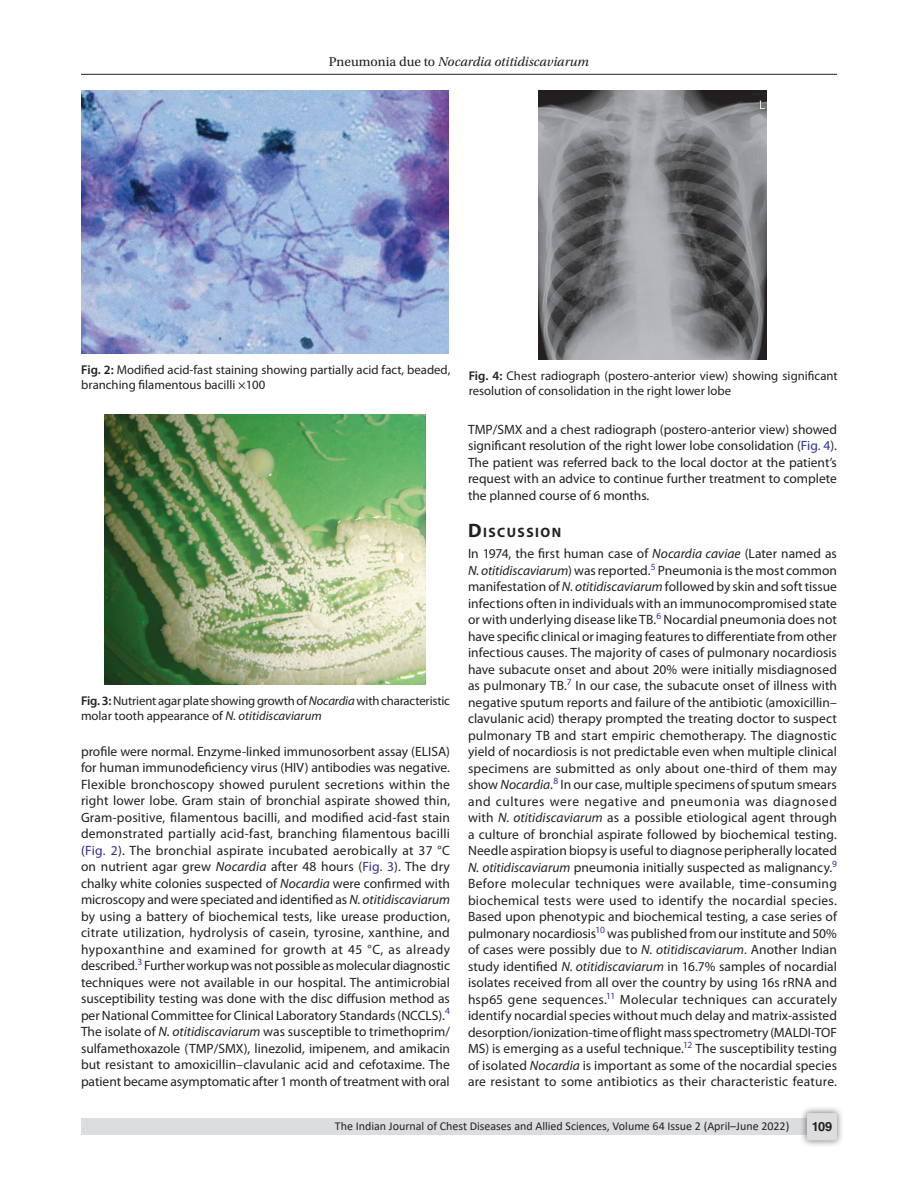
<style>
.page{position:relative;width:918px;height:1188px;background:#fff}
.page>*{position:absolute;margin:0;border:0;box-sizing:border-box;transform-origin:0 0}
.Head-1{font:700 13.65px "Myriad Pro";letter-spacing:.105em;color:#231f20}
.Para-NoIndent{font:13.5px/16.5px "Myriad Pro";color:#231f20;text-align:justify}
.t1{font:italic 13.5px "Utopia Std";color:#231f20}
.FigCaption{font:12.75px/15.3px "Myriad Pro";color:#231f20}
.t2{font:700 12.75px "Helvetica LT Std";color:#231f20}
.t3{font:12px "Calibri";color:#231f20}
.s1{font-style:normal}
.s2{font-weight:600}
.s3{font-style:italic}
.s4{color:#2e3092}
.s5{font-size:19.5px}
</style>
<div class="page">
<hr style="left:81px;top:74px;width:756px;height:1px;background:#231f20">
<div style="left:81px;top:1119px;width:756px;height:16px;background:#dcdddf"></div>
<div style="left:800px;top:1106px;width:44px;height:41px;background:#231f20;opacity:.61"></div>
<div style="left:807px;top:1113px;width:30px;height:27px;background:#dcdddf;border-radius:2px"></div>
<img style="left:81px;top:90px;width:368px;height:264px">
<img style="left:539px;top:90px;width:227px;height:270px">
<img style="left:104px;top:415px;width:321px;height:270px">
<p class="t1" style="left:329px;top:55px;width:262px"><span class="s1">Pneumonia due to</span> Nocardia otitidiscaviarum</p>
<p class="FigCaption" style="left:81px;top:362px;width:371px"><span class="s2">Fig. 2:</span> Modified acid-fast staining showing partially acid fact, beaded, branching filamentous bacilli ×100</p>
<p class="FigCaption" style="left:469px;top:368px;width:371px"><span class="s2">Fig. 4:</span> Chest radiograph (postero-anterior view) showing significant resolution of consolidation in the right lower lobe</p>
<p class="FigCaption" style="left:81px;top:693px;width:371px"><span class="s2">Fig. 3:</span> Nutrient agar plate showing growth of <span class="s3">Nocardia</span> with characteristic molar tooth appearance of <span class="s3">N. otitidiscaviarum</span></p>
<p class="Para-NoIndent" style="left:81px;top:743px;width:371px">profile were normal. Enzyme-linked immunosorbent assay (ELISA) for human immunodeficiency virus (HIV) antibodies was negative.<br>Flexible bronchoscopy showed purulent secretions within the right lower lobe. Gram stain of bronchial aspirate showed thin, Gram-positive, filamentous bacilli, and modified acid-fast stain demonstrated partially acid-fast, branching filamentous bacilli (<span class="s4">Fig. 2</span>). The bronchial aspirate incubated aerobically at 37 °C on nutrient agar grew <span class="s3">Nocardia</span> after 48 hours (<span class="s4">Fig. 3</span>). The dry chalky white colonies suspected of <span class="s3">Nocardia</span> were confirmed with microscopy and were speciated and identified as <span class="s3">N. otitidiscaviarum </span>by using a battery of biochemical tests, like urease production, citrate utilization, hydrolysis of casein, tyrosine, xanthine, and hypoxanthine and examined for growth at 45 °C, as already described.<sup>3</sup> Further workup was not possible as molecular diagnostic techniques were not available in our hospital. The antimicrobial susceptibility testing was done with the disc diffusion method as per National Committee for Clinical Laboratory Standards (NCCLS).<sup>4<br></sup>The isolate of <span class="s3">N. otitidiscaviarum</span> was susceptible to trimethoprim/ sulfamethoxazole (TMP/SMX), linezolid, imipenem, and amikacin but resistant to amoxicillin–clavulanic acid and cefotaxime. The patient became asymptomatic after 1 month of treatment with oral</p>
<p class="Para-NoIndent" style="left:468px;top:421px;width:371px">TMP/SMX and a chest radiograph (postero-anterior view) showed significant resolution of the right lower lobe consolidation (<span class="s4">Fig. 4</span>).<br>The patient was referred back to the local doctor at the patient’s request with an advice to continue further treatment to complete the planned course of 6 months.</p>
<p class="Head-1" style="left:468px;top:524px;width:95px"><span class="s5">D</span>ISCUSSION</p>
<p class="Para-NoIndent" style="left:468px;top:545px;width:371px">In 1974, the first human case of <span class="s3">Nocardia caviae</span> (Later named as <span class="s3">N. otitidiscaviarum</span>) was reported.<sup>5</sup> Pneumonia is the most common manifestation of <span class="s3">N. otitidiscaviarum</span> followed by skin and soft tissue infections often in individuals with an immunocompromised state or with underlying disease like TB.<sup>6</sup> Nocardial pneumonia does not have specific clinical or imaging features to differentiate from other infectious causes. The majority of cases of pulmonary nocardiosis have subacute onset and about 20% were initially misdiagnosed as pulmonary TB.<sup>7</sup> In our case, the subacute onset of illness with negative sputum reports and failure of the antibiotic (amoxicillin– clavulanic acid) therapy prompted the treating doctor to suspect pulmonary TB and start empiric chemotherapy. The diagnostic yield of nocardiosis is not predictable even when multiple clinical specimens are submitted as only about one-third of them may show <span class="s3">Nocardia</span>.<sup>8</sup> In our case, multiple specimens of sputum smears and cultures were negative and pneumonia was diagnosed with <span class="s3">N. otitidiscaviarum</span> as a possible etiological agent through a culture of bronchial aspirate followed by biochemical testing.<br>Needle aspiration biopsy is useful to diagnose peripherally located <span class="s3">N. otitidiscaviarum</span> pneumonia initially suspected as malignancy.<sup>9<br></sup>Before molecular techniques were available, time-consuming biochemical tests were used to identify the nocardial species.<br>Based upon phenotypic and biochemical testing, a case series of pulmonary nocardiosis<sup>10</sup> was published from our institute and 50% of cases were possibly due to <span class="s3">N. otitidiscaviarum</span>. Another Indian study identified <span class="s3">N. otitidiscaviarum</span> in 16.7% samples of nocardial isolates received from all over the country by using 16s rRNA and hsp65 gene sequences.<sup>11</sup> Molecular techniques can accurately identify nocardial species without much delay and matrix-assisted desorption/ionization-time of flight mass spectrometry (MALDI-TOF MS) is emerging as a useful technique.<sup>12</sup> The susceptibility testing of isolated <span class="s3">Nocardia</span> is important as some of the nocardial species are resistant to some antibiotics as their characteristic feature.</p>
<p class="t3" style="left:335px;top:1117px;width:456px">The Indian Journal of Chest Diseases and Allied Sciences, Volume 64 Issue 2 (April–June 2022)</p>
<p class="t2" style="left:812px;top:1119px;width:22px">109</p>
</div>
